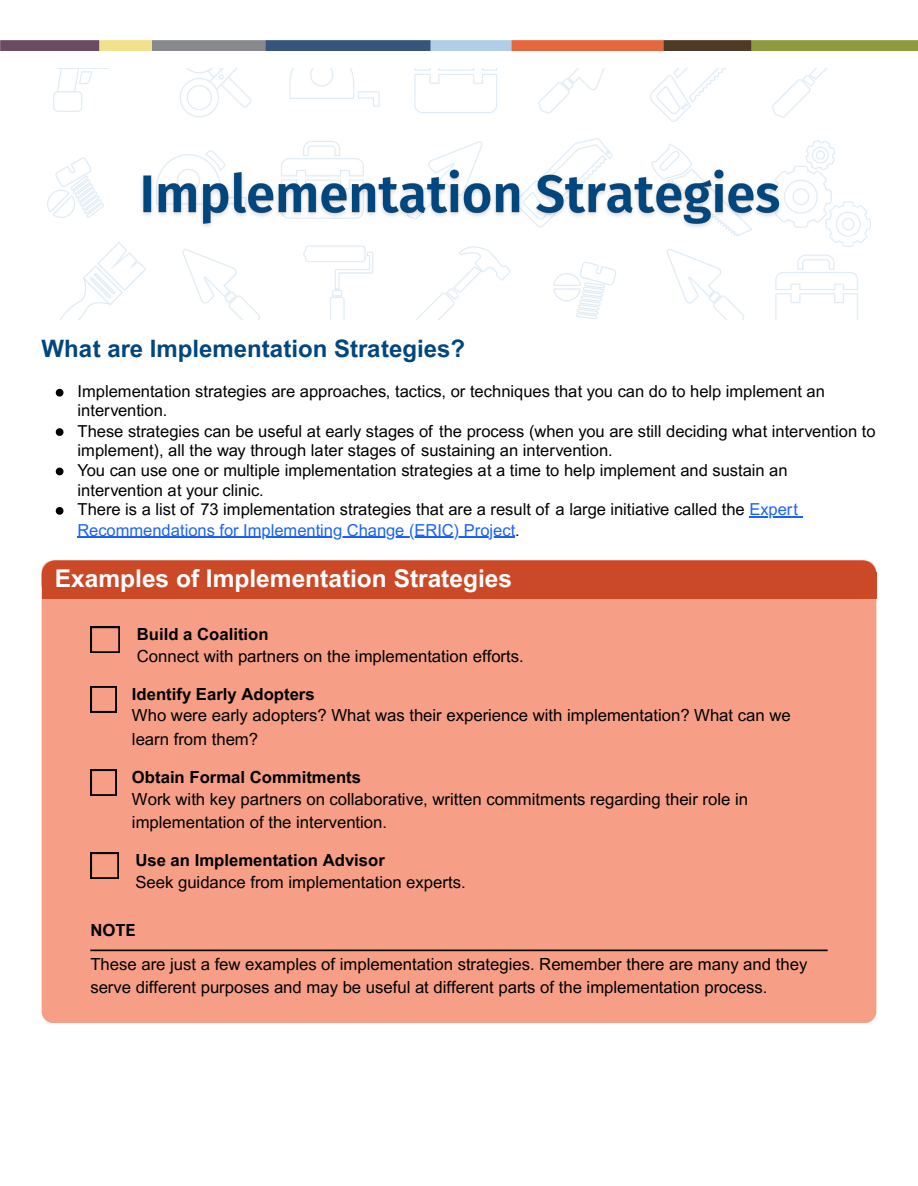
<style>
.page{position:relative;width:918px;height:1186px;background:#fff}
.page>*{position:absolute;margin:0;border:0;box-sizing:border-box;transform-origin:0 0}
.t1{font:700 24.45px "Arial MT Pro";color:#fff}
.t2{font:700 24px "Arial MT Pro";color:#00467f}
.t3{font:16.65px/23.4px "Arial MT Pro";color:#000}
.t4{font:700 16.65px "Arial MT Pro";color:#000}
.t5{font:700 16.65px "Arial Nova";color:#000}
.t6{font:16.5px/19.2px "Arial MT Pro";color:#000}
.s1{color:#1a62ff}
</style>
<div class="page">
<img style="left:0;top:40px;width:918px;height:11px">
<img style="left:47px;top:69px;width:824px;height:251px">
<img style="left:135px;top:163px;width:652px;height:70px">
<svg style="left:56px;top:389px;width:7px;height:7px"></svg>
<svg style="left:56px;top:428px;width:7px;height:8px"></svg>
<svg style="left:56px;top:468px;width:7px;height:7px"></svg>
<svg style="left:56px;top:507px;width:7px;height:8px"></svg>
<hr style="left:749px;top:516px;width:49px;height:2px;background:#1a62ff">
<hr style="left:78px;top:537px;width:437px;height:1px;background:#1a62ff">
<div style="left:42px;top:560px;width:834px;height:463px;background:#f69e86;border-radius:12px"></div>
<svg style="left:42px;top:560px;width:834px;height:12px;background:#cd4d2c"></svg>
<div style="left:42px;top:572px;width:834px;height:26px;background:#cc4927"></div>
<svg style="left:90px;top:626px;width:30px;height:27px"></svg>
<hr style="left:90px;top:949px;width:738px;height:2px;background:#000">
<svg style="left:90px;top:686px;width:27px;height:26px"></svg>
<svg style="left:90px;top:769px;width:27px;height:27px"></svg>
<svg style="left:90px;top:852px;width:29px;height:27px"></svg>
<h1 class="t2" style="left:42px;top:339px;width:425px">What are Implementation Strategies?</h1>
<p class="t6" style="left:78px;top:384px;width:749px">Implementation strategies are approaches, tactics, or techniques that you can do to help implement an intervention.</p>
<p class="t6" style="left:78px;top:423px;width:799px">These strategies can be useful at early stages of the process (when you are still deciding what intervention to implement), all the way through later stages of sustaining an intervention.</p>
<p class="t6" style="left:78px;top:462px;width:712px;line-height:20.2px">You can use one or multiple implementation strategies at a time to help implement and sustain an intervention at your clinic.</p>
<p class="t6" style="left:78px;top:501px;width:722px;line-height:20.2px">There is a list of 73 implementation strategies that are a result of a large initiative called the <span class="s1">Expert<br>Recommendations for Implementing Change (ERIC) Project</span>.</p>
<p class="t1" style="left:55px;top:569px;width:459px">Examples of Implementation Strategies</p>
<p class="t4" style="left:137px;top:628px;width:133px">Build a Coalition</p>
<p class="t3" style="left:137px;top:646px;width:388px">Connect with partners on the implementation efforts.</p>
<p class="t4" style="left:132px;top:688px;width:184px">Identify Early Adopters</p>
<p class="t3" style="left:132px;top:706px;width:660px">Who were early adopters? What was their experience with implementation? What can we learn from them?</p>
<p class="t4" style="left:132px;top:771px;width:231px">Obtain Formal Commitments</p>
<p class="t3" style="left:132px;top:789px;width:618px">Work with key partners on collaborative, written commitments regarding their role in implementation of the intervention.</p>
<p class="t4" style="left:135px;top:854px;width:251px">Use an Implementation Advisor</p>
<p class="t3" style="left:135px;top:872px;width:332px">Seek guidance from implementation experts.</p>
<p class="t5" style="left:90px;top:919px;width:47px">NOTE</p>
<p class="t3" style="left:90px;top:955px;width:718px;line-height:23px">These are just a few examples of implementation strategies. Remember there are many and they serve different purposes and may be useful at different parts of the implementation process.</p>
</div>
